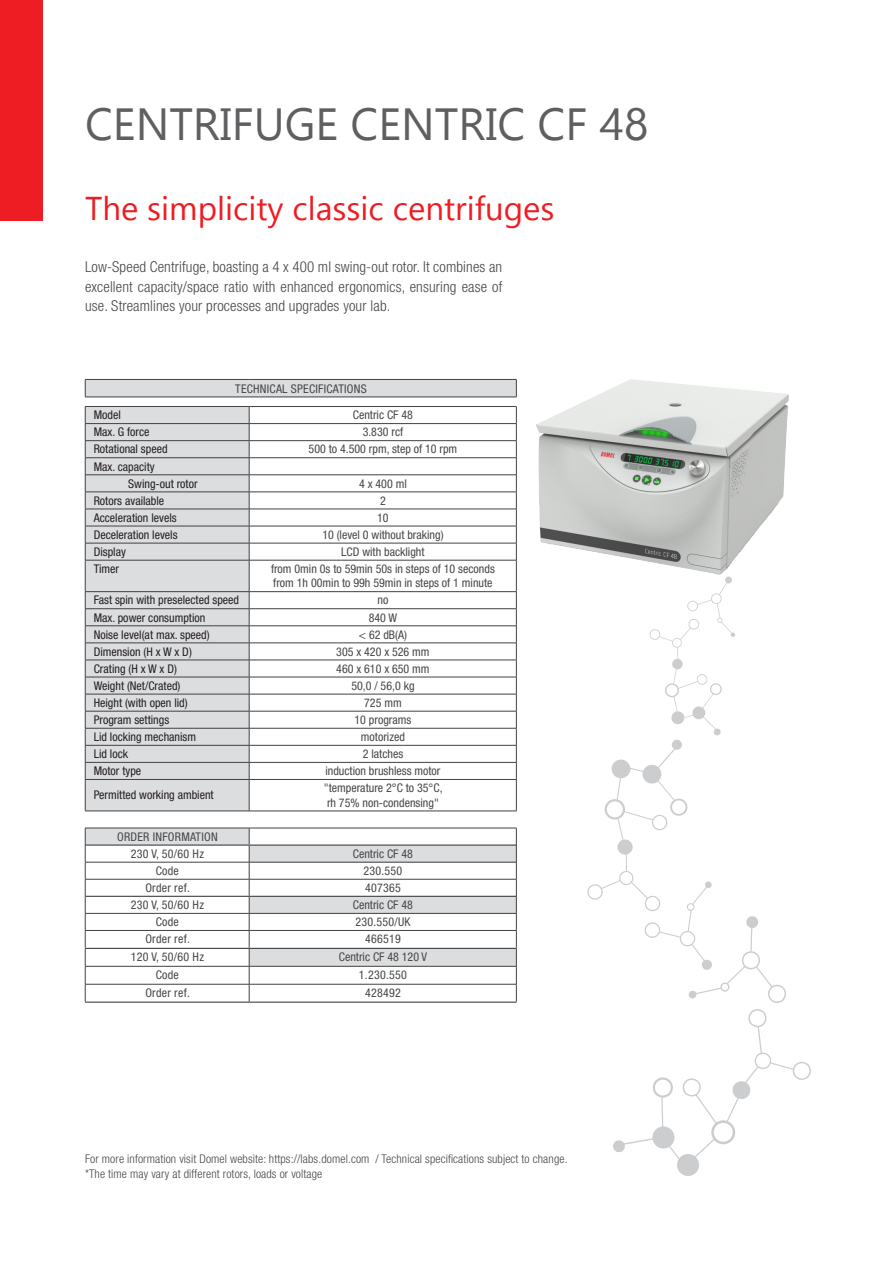
<style>
.page{position:relative;width:893px;height:1263px;background:#fff}
.page>*{position:absolute;margin:0;border:0;box-sizing:border-box;transform-origin:0 0}
.t1{font:45px "Gadugi";color:#5f5f62}
.t2{font:33px "Gadugi";color:#ee1d23}
.t3{font:300 condensed 15px/19.5px "Helvetica Neue LT Pro";letter-spacing:.01em;color:#464748;text-align:justify}
.t4{font:condensed 12px/14.4px "Helvetica Neue LT Pro";color:#464748}
.t5{font:condensed 12px "Helvetica Neue LT Pro";color:#231f20}
.t6{font:300 condensed 12px "Helvetica Neue LT Pro";letter-spacing:.01em;color:#464748}
.t7{font:condensed 12px "Helvetica Neue LT Pro";letter-spacing:.02em;color:#464748}
</style>
<div class="page">
<svg style="left:86px;top:380px;width:430px;height:431px"></svg>
<div style="left:85px;top:397px;width:164px;height:9px;background:#fff"></div>
<div style="left:85px;top:475px;width:164px;height:17px;background:#dcdddf"></div>
<hr style="left:85px;top:560px;width:1px;height:31px;background:#414243">
<svg style="left:85px;top:592px;width:1px;height:187px"></svg>
<svg style="left:516px;top:612px;width:1px;height:167px"></svg>
<hr style="left:85px;top:780px;width:1px;height:31px;background:#414243">
<hr style="left:516px;top:780px;width:1px;height:31px;background:#414243">
<svg style="left:85px;top:407px;width:1px;height:153px"></svg>
<hr style="left:85px;top:406px;width:164px;height:1px;background:#414243">
<hr style="left:85px;top:423px;width:164px;height:1px;background:#414243">
<hr style="left:85px;top:440px;width:164px;height:1px;background:#414243">
<hr style="left:85px;top:457px;width:164px;height:1px;background:#414243">
<hr style="left:85px;top:509px;width:164px;height:1px;background:#414243">
<hr style="left:85px;top:526px;width:164px;height:1px;background:#414243">
<hr style="left:85px;top:543px;width:164px;height:1px;background:#414243">
<hr style="left:85px;top:560px;width:164px;height:1px;background:#414243">
<hr style="left:85px;top:591px;width:164px;height:1px;background:#414243">
<hr style="left:85px;top:608px;width:164px;height:1px;background:#414243">
<hr style="left:85px;top:625px;width:164px;height:1px;background:#414243">
<hr style="left:85px;top:643px;width:164px;height:1px;background:#414243">
<hr style="left:85px;top:660px;width:164px;height:1px;background:#414243">
<hr style="left:85px;top:677px;width:164px;height:1px;background:#414243">
<hr style="left:85px;top:694px;width:164px;height:1px;background:#414243">
<hr style="left:85px;top:711px;width:164px;height:1px;background:#414243">
<hr style="left:85px;top:728px;width:164px;height:1px;background:#414243">
<hr style="left:85px;top:745px;width:164px;height:1px;background:#414243">
<hr style="left:85px;top:762px;width:164px;height:1px;background:#414243">
<hr style="left:85px;top:779px;width:164px;height:1px;background:#414243">
<hr style="left:85px;top:474px;width:164px;height:1px;background:#414243">
<hr style="left:85px;top:492px;width:164px;height:1px;background:#414243">
<hr style="left:249px;top:406px;width:268px;height:1px;background:#414243">
<hr style="left:249px;top:423px;width:268px;height:1px;background:#414243">
<hr style="left:249px;top:440px;width:268px;height:1px;background:#414243">
<hr style="left:249px;top:457px;width:268px;height:1px;background:#414243">
<hr style="left:249px;top:509px;width:268px;height:1px;background:#414243">
<hr style="left:249px;top:526px;width:268px;height:1px;background:#414243">
<hr style="left:249px;top:543px;width:268px;height:1px;background:#414243">
<hr style="left:249px;top:560px;width:268px;height:1px;background:#414243">
<hr style="left:249px;top:591px;width:268px;height:1px;background:#414243">
<hr style="left:249px;top:608px;width:268px;height:1px;background:#414243">
<hr style="left:249px;top:625px;width:268px;height:1px;background:#414243">
<hr style="left:249px;top:643px;width:268px;height:1px;background:#414243">
<hr style="left:249px;top:660px;width:268px;height:1px;background:#414243">
<hr style="left:249px;top:677px;width:268px;height:1px;background:#414243">
<hr style="left:249px;top:694px;width:268px;height:1px;background:#414243">
<hr style="left:249px;top:711px;width:268px;height:1px;background:#414243">
<hr style="left:249px;top:728px;width:268px;height:1px;background:#414243">
<hr style="left:249px;top:745px;width:268px;height:1px;background:#414243">
<hr style="left:249px;top:762px;width:268px;height:1px;background:#414243">
<hr style="left:249px;top:779px;width:268px;height:1px;background:#414243">
<hr style="left:249px;top:474px;width:268px;height:1px;background:#414243">
<hr style="left:249px;top:492px;width:268px;height:1px;background:#414243">
<hr style="left:85px;top:379px;width:164px;height:1px;background:#414243">
<svg style="left:85px;top:380px;width:1px;height:17px"></svg>
<hr style="left:249px;top:379px;width:268px;height:1px;background:#414243">
<hr style="left:85px;top:397px;width:164px;height:1px;background:#414243">
<hr style="left:249px;top:397px;width:268px;height:1px;background:#414243">
<hr style="left:249px;top:560px;width:1px;height:31px;background:#414243">
<svg style="left:249px;top:592px;width:1px;height:187px"></svg>
<hr style="left:249px;top:780px;width:1px;height:31px;background:#414243">
<svg style="left:249px;top:407px;width:1px;height:153px"></svg>
<svg style="left:85px;top:811px;width:432px;height:190px"></svg>
<hr style="left:85px;top:896px;width:164px;height:1px;background:#414243">
<hr style="left:249px;top:896px;width:267px;height:1px;background:#414243">
<hr style="left:85px;top:948px;width:164px;height:1px;background:#414243">
<hr style="left:249px;top:948px;width:268px;height:1px;background:#414243">
<hr style="left:85px;top:1001px;width:164px;height:2px;background:#414243">
<hr style="left:249px;top:1001px;width:268px;height:2px;background:#414243">
<hr style="left:85px;top:844px;width:164px;height:2px;background:#414243">
<hr style="left:249px;top:844px;width:267px;height:2px;background:#414243">
<svg style="left:587px;top:612px;width:224px;height:564px"></svg>
<div style="left:0;top:0;width:43px;height:221px;background:#ee1d23"></div>
<img style="left:515px;top:379px;width:274px;height:233px">
<p class="t1" style="left:85px;top:97px;width:565px">CENTRIFUGE CENTRIC CF 48</p>
<p class="t2" style="left:85px;top:189px;width:471px">The simplicity classic centrifuges</p>
<p class="t3" style="left:85px;top:257px;width:419px">Low-Speed Centrifuge, boasting a 4 x 400 ml swing-out rotor. It combines an excellent capacity/space ratio with enhanced ergonomics, ensuring ease of use. Streamlines your processes and upgrades your lab.</p>
<p class="t7" style="left:235px;top:381px;width:133px">TECHNICAL SPECIFICATIONS</p>
<p class="t5" style="left:94px;top:408px;width:29px">Model</p>
<p class="t4" style="left:353px;top:408px;width:62px">Centric CF 48</p>
<p class="t5" style="left:94px;top:425px;width:57px">Max. G force</p>
<p class="t4" style="left:363px;top:425px;width:42px">3.830 rcf</p>
<p class="t5" style="left:94px;top:442px;width:75px">Rotational speed</p>
<p class="t4" style="left:309px;top:442px;width:150px">500 to 4.500 rpm, step of 10 rpm</p>
<p class="t5" style="left:94px;top:459px;width:62px">Max. capacity</p>
<p class="t5" style="left:128px;top:476px;width:71px">Swing-out rotor</p>
<p class="t4" style="left:359px;top:476px;width:49px">4 x 400 ml</p>
<p class="t5" style="left:94px;top:493px;width:72px">Rotors available</p>
<p class="t4" style="left:380px;top:493px;width:7px">2</p>
<p class="t5" style="left:94px;top:511px;width:84px">Acceleration levels</p>
<p class="t4" style="left:377px;top:510px;width:13px">10</p>
<p class="t5" style="left:94px;top:528px;width:85px">Deceleration levels</p>
<p class="t4" style="left:322px;top:527px;width:123px">10 (level 0 without braking)</p>
<p class="t5" style="left:94px;top:545px;width:34px">Display</p>
<p class="t4" style="left:341px;top:544px;width:85px">LCD with backlight</p>
<p class="t5" style="left:94px;top:562px;width:27px">Timer</p>
<p class="t4" style="left:271px;top:561px;width:225px">from 0min 0s to 59min 50s in steps of 10 seconds</p>
<p class="t4" style="left:273px;top:576px;width:221px">from 1h 00min to 99h 59min in steps of 1 minute</p>
<p class="t5" style="left:94px;top:593px;width:147px">Fast spin with preselected speed</p>
<p class="t4" style="left:377px;top:593px;width:12px">no</p>
<p class="t5" style="left:94px;top:610px;width:113px">Max. power consumption</p>
<p class="t4" style="left:369px;top:610px;width:30px">840 W</p>
<p class="t5" style="left:94px;top:627px;width:118px">Noise level(at max. speed)</p>
<p class="t4" style="left:359px;top:627px;width:50px">&lt; 62 dB(A)</p>
<p class="t5" style="left:94px;top:644px;width:100px">Dimension (H x W x D)</p>
<p class="t4" style="left:336px;top:644px;width:95px">305 x 420 x 526 mm</p>
<p class="t5" style="left:94px;top:662px;width:85px">Crating (H x W x D)</p>
<p class="t4" style="left:336px;top:661px;width:95px">460 x 610 x 650 mm</p>
<p class="t5" style="left:94px;top:679px;width:88px">Weight (Net/Crated)</p>
<p class="t4" style="left:351px;top:678px;width:65px">50,0 / 56,0 kg</p>
<p class="t5" style="left:94px;top:696px;width:95px">Height (with open lid)</p>
<p class="t4" style="left:364px;top:695px;width:39px">725 mm</p>
<p class="t5" style="left:94px;top:713px;width:77px">Program settings</p>
<p class="t4" style="left:355px;top:712px;width:58px">10 programs</p>
<p class="t5" style="left:94px;top:730px;width:104px">Lid locking mechanism</p>
<p class="t4" style="left:361px;top:729px;width:45px">motorized</p>
<p class="t5" style="left:94px;top:747px;width:36px">Lid lock</p>
<p class="t4" style="left:363px;top:747px;width:42px">2 latches</p>
<p class="t5" style="left:94px;top:764px;width:49px">Motor type</p>
<p class="t4" style="left:325px;top:764px;width:117px">induction brushless motor</p>
<p class="t5" style="left:94px;top:788px;width:121px">Permitted working ambient</p>
<p class="t4" style="left:324px;top:781px;width:120px">"temperature 2°C to 35°C, rh 75% non-condensing"</p>
<p class="t7" style="left:117px;top:830px;width:102px">ORDER INFORMATION</p>
<p class="t4" style="left:131px;top:846px;width:75px">230 V, 50/60 Hz</p>
<p class="t4" style="left:353px;top:846px;width:62px">Centric CF 48</p>
<p class="t4" style="left:156px;top:863px;width:25px">Code</p>
<p class="t4" style="left:363px;top:863px;width:40px">230.550</p>
<p class="t7" style="left:145px;top:881px;width:46px">Order ref.</p>
<p class="t4" style="left:365px;top:880px;width:37px">407365</p>
<p class="t4" style="left:131px;top:898px;width:75px">230 V, 50/60 Hz</p>
<p class="t4" style="left:353px;top:898px;width:62px">Centric CF 48</p>
<p class="t4" style="left:156px;top:915px;width:25px">Code</p>
<p class="t4" style="left:355px;top:915px;width:57px">230.550/UK</p>
<p class="t7" style="left:145px;top:932px;width:46px">Order ref.</p>
<p class="t4" style="left:365px;top:932px;width:37px">466519</p>
<p class="t4" style="left:131px;top:950px;width:75px">120 V, 50/60 Hz</p>
<p class="t4" style="left:339px;top:950px;width:90px">Centric CF 48 120 V</p>
<p class="t4" style="left:156px;top:967px;width:25px">Code</p>
<p class="t4" style="left:359px;top:967px;width:49px">1.230.550</p>
<p class="t7" style="left:145px;top:986px;width:46px">Order ref.</p>
<p class="t4" style="left:365px;top:985px;width:37px">428492</p>
<p class="t6" style="left:85px;top:1152px;width:484px">For more information visit Domel website: https://labs.domel.com / Technical specifications subject to change.</p>
<p class="t6" style="left:85px;top:1167px;width:239px">*The time may vary at different rotors, loads or voltage</p>
</div>
